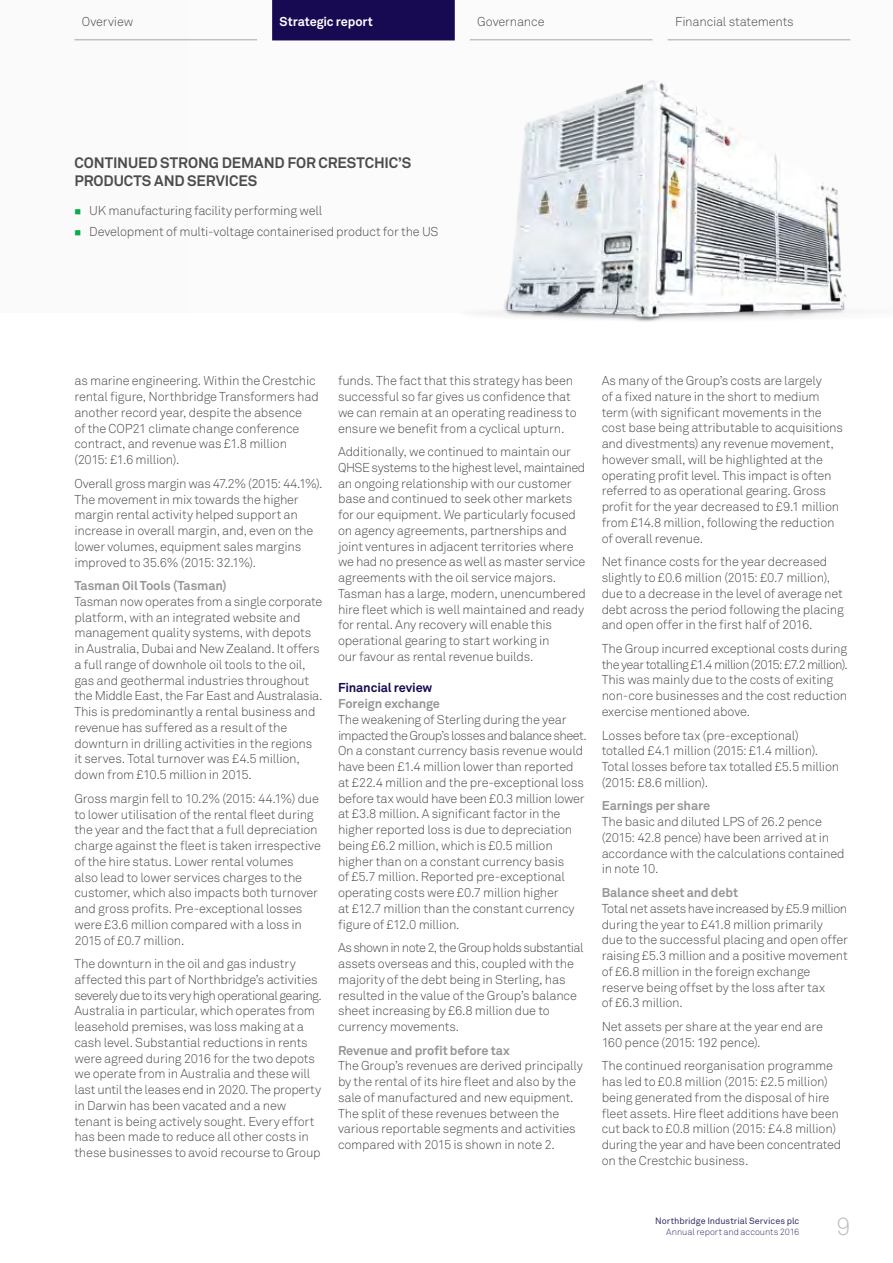
<style>
.page{position:relative;width:893px;height:1263px;background:#fff}
.page>*{position:absolute;margin:0;border:0;box-sizing:border-box;transform-origin:0 0}
.t1{font:300 24.75px "Akkurat Std";color:#c0bfc1}
.t2{font:700 15px/18px "Akkurat Std";letter-spacing:-.01em;color:#4e4b4c}
.t3{font:300 12.75px/15.8px "Akkurat Std";letter-spacing:-.015em;color:#4e4b4c}
.t4{font:700 12.75px "Akkurat Std";letter-spacing:-.01em;color:#969698}
.t5{font:700 12.75px "Akkurat Std";letter-spacing:-.01em;color:#fff}
.t6{font:700 12.75px "Akkurat Std";letter-spacing:-.01em;color:#170a52}
.t7{font:9px "Akkurat Std";color:#392e6a}
.t8{font:300 9px "Akkurat Std";letter-spacing:-.005em;color:#392e6a}
.s1{color:#09ad46}
</style>
<div class="page">
<div style="left:0;top:0;width:893px;height:312px;background:#f6f5f5"></div>
<div style="left:272px;top:0;width:183px;height:40px;background:#170a52"></div>
<hr style="left:470px;top:39px;width:182px;height:1px;background:#c0bfc1">
<hr style="left:668px;top:39px;width:182px;height:1px;background:#c0bfc1">
<hr style="left:74px;top:39px;width:183px;height:1px;background:#c0bfc1">
<img style="left:473px;top:80px;width:375px;height:242px">
<p class="t3" style="left:82px;top:13px;width:53px">Overview</p>
<p class="t5" style="left:280px;top:13px;width:95px">Strategic report</p>
<p class="t3" style="left:477px;top:13px;width:69px">Governance</p>
<p class="t3" style="left:675px;top:13px;width:120px">Financial statements</p>
<p class="t2" style="left:74px;top:154px;width:338px">CONTINUED STRONG DEMAND FOR CRESTCHIC’S<br>PRODUCTS AND SERVICES</p>
<p class="t3" style="left:74px;top:203px;width:249px"><span class="s1">■</span> UK manufacturing facility performing well</p>
<p class="t3" style="left:74px;top:224px;width:366px"><span class="s1">■</span> Development of multi-voltage containerised product for the US</p>
<p class="t3" style="left:74px;top:373px;width:246px">as marine engineering. Within the Crestchic rental figure, Northbridge Transformers had another record year, despite the absence<br>of the COP21 climate change conference contract, and revenue was £1.8 million (2015: £1.6 million).</p>
<p class="t3" style="left:74px;top:475px;width:250px">Overall gross margin was 47.2% (2015: 44.1%).<br>The movement in mix towards the higher margin rental activity helped support an increase in overall margin, and, even on the lower volumes, equipment sales margins improved to 35.6% (2015: 32.1%).</p>
<p class="t4" style="left:74px;top:578px;width:154px">Tasman Oil Tools (Tasman)</p>
<p class="t3" style="left:74px;top:594px;width:250px">Tasman now operates from a single corporate platform, with an integrated website and management quality systems, with depots in Australia, Dubai and New Zealand. It offers a full range of downhole oil tools to the oil, gas and geothermal industries throughout the Middle East, the Far East and Australasia.<br>This is predominantly a rental business and revenue has suffered as a result of the downturn in drilling activities in the regions it serves. Total turnover was £4.5 million, down from £10.5 million in 2015.</p>
<p class="t3" style="left:74px;top:790px;width:248px">Gross margin fell to 10.2% (2015: 44.1%) due to lower utilisation of the rental fleet during the year and the fact that a full depreciation charge against the fleet is taken irrespective of the hire status. Lower rental volumes<br>also lead to lower services charges to the customer, which also impacts both turnover and gross profits. Pre-exceptional losses were £3.6 million compared with a loss in 2015 of £0.7 million.</p>
<p class="t3" style="left:74px;top:956px;width:249px">The downturn in the oil and gas industry affected this part of Northbridge’s activities severely due to its very high operational gearing.<br>Australia in particular, which operates from leasehold premises, was loss making at a cash level. Substantial reductions in rents were agreed during 2016 for the two depots we operate from in Australia and these will last until the leases end in 2020. The property in Darwin has been vacated and a new tenant is being actively sought. Every effort has been made to reduce all other costs in these businesses to avoid recourse to Group</p>
<p class="t3" style="left:338px;top:373px;width:240px">funds. The fact that this strategy has been successful so far gives us confidence that we can remain at an operating readiness to ensure we benefit from a cyclical upturn.</p>
<p class="t3" style="left:338px;top:444px;width:249px">Additionally, we continued to maintain our QHSE systems to the highest level, maintained an ongoing relationship with our customer base and continued to seek other markets for our equipment. We particularly focused on agency agreements, partnerships and joint ventures in adjacent territories where we had no presence as well as master service agreements with the oil service majors.<br>Tasman has a large, modern, unencumbered hire fleet which is well maintained and ready for rental. Any recovery will enable this operational gearing to start working in<br>our favour as rental revenue builds.</p>
<p class="t6" style="left:338px;top:680px;width:96px">Financial review</p>
<p class="t4" style="left:338px;top:696px;width:104px">Foreign exchange</p>
<p class="t3" style="left:338px;top:712px;width:250px">The weakening of Sterling during the year impacted the Group’s losses and balance sheet.<br>On a constant currency basis revenue would have been £1.4 million lower than reported at £22.4 million and the pre-exceptional loss before tax would have been £0.3 million lower at £3.8 million. A significant factor in the higher reported loss is due to depreciation being £6.2 million, which is £0.5 million higher than on a constant currency basis<br>of £5.7 million. Reported pre-exceptional operating costs were £0.7 million higher<br>at £12.7 million than the constant currency figure of £12.0 million.</p>
<p class="t3" style="left:338px;top:940px;width:247px">As shown in note 2, the Group holds substantial assets overseas and this, coupled with the majority of the debt being in Sterling, has resulted in the value of the Group’s balance sheet increasing by £6.8 million due to currency movements.</p>
<p class="t4" style="left:338px;top:1042px;width:173px">Revenue and profit before tax</p>
<p class="t3" style="left:338px;top:1058px;width:246px">The Group’s revenues are derived principally by the rental of its hire fleet and also by the sale of manufactured and new equipment.<br>The split of these revenues between the various reportable segments and activities compared with 2015 is shown in note 2.</p>
<p class="t3" style="left:602px;top:373px;width:243px">As many of the Group’s costs are largely<br>of a fixed nature in the short to medium term (with significant movements in the cost base being attributable to acquisitions and divestments) any revenue movement, however small, will be highlighted at the operating profit level. This impact is often referred to as operational gearing. Gross profit for the year decreased to £9.1 million from £14.8 million, following the reduction of overall revenue.</p>
<p class="t3" style="left:602px;top:554px;width:244px">Net finance costs for the year decreased slightly to £0.6 million (2015: £0.7 million), due to a decrease in the level of average net debt across the period following the placing and open offer in the first half of 2016.</p>
<p class="t3" style="left:602px;top:641px;width:248px">The Group incurred exceptional costs during the year totalling £1.4 million (2015: £7.2 million).<br>This was mainly due to the costs of exiting non-core businesses and the cost reduction exercise mentioned above.</p>
<p class="t3" style="left:602px;top:727px;width:239px">Losses before tax (pre-exceptional) totalled £4.1 million (2015: £1.4 million).<br>Total losses before tax totalled £5.5 million (2015: £8.6 million).</p>
<p class="t4" style="left:602px;top:798px;width:110px">Earnings per share</p>
<p class="t3" style="left:602px;top:814px;width:245px">The basic and diluted LPS of 26.2 pence (2015: 42.8 pence) have been arrived at in accordance with the calculations contained in note 10.</p>
<p class="t4" style="left:602px;top:885px;width:138px">Balance sheet and debt</p>
<p class="t3" style="left:602px;top:900px;width:248px">Total net assets have increased by £5.9 million during the year to £41.8 million primarily<br>due to the successful placing and open offer raising £5.3 million and a positive movement of £6.8 million in the foreign exchange reserve being offset by the loss after tax<br>of £6.3 million.</p>
<p class="t3" style="left:602px;top:1018px;width:223px">Net assets per share at the year end are<br>160 pence (2015: 192 pence).</p>
<p class="t3" style="left:602px;top:1058px;width:241px">The continued reorganisation programme has led to £0.8 million (2015: £2.5 million) being generated from the disposal of hire fleet assets. Hire fleet additions have been cut back to £0.8 million (2015: £4.8 million) during the year and have been concentrated on the Crestchic business.</p>
<p class="t7" style="left:655px;top:1216px;width:146px">Northbridge Industrial Services plc</p>
<p class="t8" style="left:666px;top:1227px;width:135px">Annual report and accounts 2016</p>
<h1 class="t1" style="left:836px;top:1212px;width:16px">9</h1>
</div>
